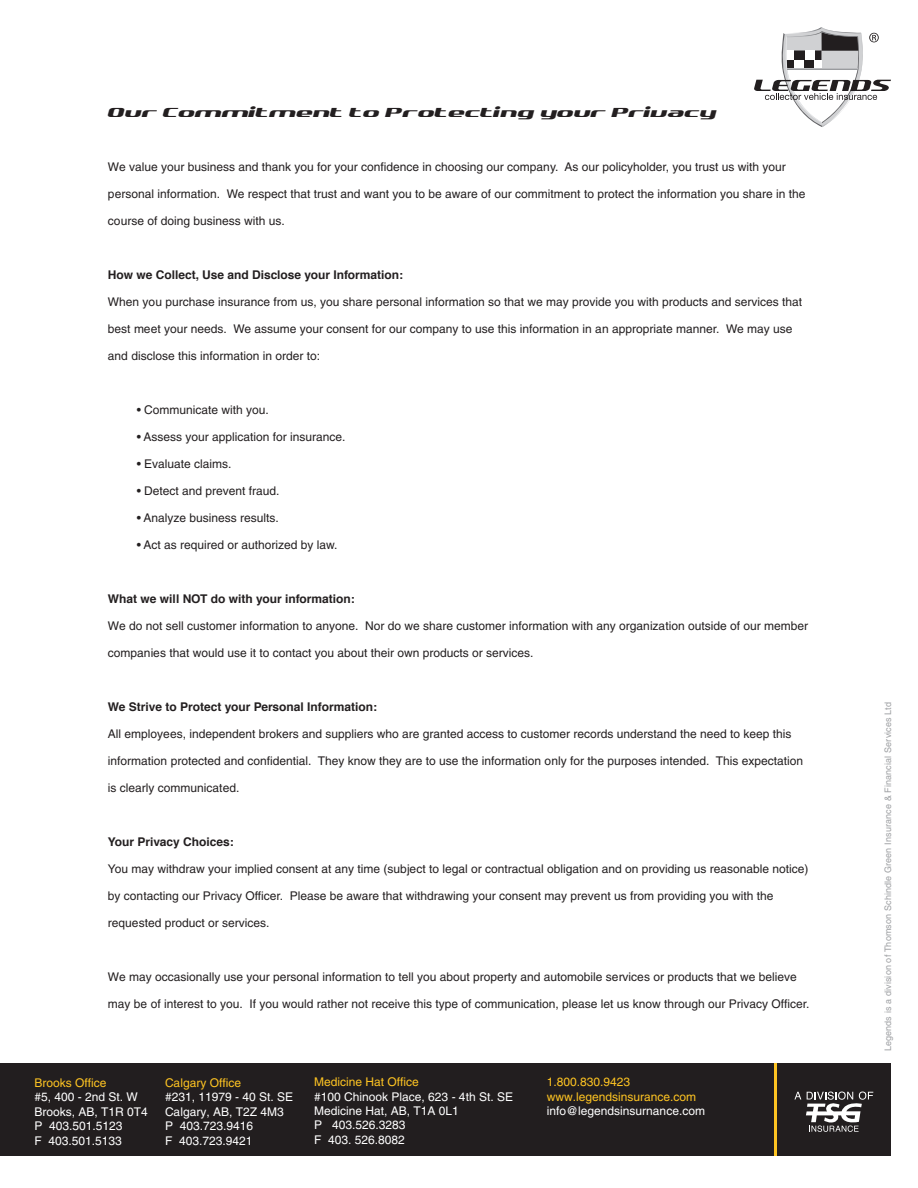
<style>
.page{position:relative;width:918px;height:1188px;background:#fff}
.page>*{position:absolute;margin:0;border:0;box-sizing:border-box;transform-origin:0 0}
.t1{font:italic 13.5px "SF Quartzite Extended";color:#231f20}
.t2{font:12px "Helvetica";color:#231f20}
.t3{font:12px/14.4px "Helvetica";color:#fff}
.t4{font:700 12px "Helvetica";color:#231f20}
.t5{font:12px/14.4px "Helvetica";color:#fec422}
.t6{font:9px "Helvetica";letter-spacing:.015em;color:#9d9fa2}
</style>
<div class="page">
<svg style="left:754px;top:27px;width:137px;height:100px"></svg>
<div style="left:0;top:1063px;width:891px;height:93px;background:#221e1f"></div>
<hr style="left:774px;top:1063px;width:3px;height:93px;background:#fec422">
<svg style="left:794px;top:1092px;width:79px;height:40px"></svg>
<p class="t1" style="left:108px;top:106px;width:610px">Our Commitment to Protecting your Privacy</p>
<p class="t2" style="left:108px;top:160px;width:679px">We value your business and thank you for your confidence in choosing our company. As our policyholder, you trust us with your</p>
<p class="t2" style="left:108px;top:187px;width:699px">personal information. We respect that trust and want you to be aware of our commitment to protect the information you share in the</p>
<p class="t2" style="left:108px;top:214px;width:178px">course of doing business with us.</p>
<p class="t4" style="left:108px;top:265px;width:297px">How we Collect, Use and Disclose your Information:</p>
<p class="t2" style="left:108px;top:295px;width:696px">When you purchase insurance from us, you share personal information so that we may provide you with products and services that</p>
<p class="t2" style="left:108px;top:322px;width:686px">best meet your needs. We assume your consent for our company to use this information in an appropriate manner. We may use</p>
<p class="t2" style="left:108px;top:349px;width:214px">and disclose this information in order to:</p>
<p class="t2" style="left:137px;top:403px;width:134px">• Communicate with you.</p>
<p class="t2" style="left:137px;top:430px;width:210px">• Assess your application for insurance.</p>
<p class="t2" style="left:137px;top:457px;width:96px">• Evaluate claims.</p>
<p class="t2" style="left:137px;top:484px;width:144px">• Detect and prevent fraud.</p>
<p class="t2" style="left:137px;top:511px;width:144px">• Analyze business results.</p>
<p class="t2" style="left:137px;top:538px;width:202px">• Act as required or authorized by law.</p>
<p class="t4" style="left:108px;top:589px;width:248px">What we will NOT do with your information:</p>
<p class="t2" style="left:108px;top:619px;width:702px">We do not sell customer information to anyone. Nor do we share customer information with any organization outside of our member</p>
<p class="t2" style="left:108px;top:646px;width:427px">companies that would use it to contact you about their own products or services.</p>
<p class="t4" style="left:108px;top:697px;width:271px">We Strive to Protect your Personal Information:</p>
<p class="t2" style="left:108px;top:727px;width:685px">All employees, independent brokers and suppliers who are granted access to customer records understand the need to keep this</p>
<p class="t2" style="left:108px;top:754px;width:697px">information protected and confidential. They know they are to use the information only for the purposes intended. This expectation</p>
<p class="t2" style="left:108px;top:781px;width:133px">is clearly communicated.</p>
<p class="t4" style="left:108px;top:832px;width:127px">Your Privacy Choices:</p>
<p class="t2" style="left:108px;top:862px;width:702px">You may withdraw your implied consent at any time (subject to legal or contractual obligation and on providing us reasonable notice)</p>
<p class="t2" style="left:108px;top:889px;width:667px">by contacting our Privacy Officer. Please be aware that withdrawing your consent may prevent us from providing you with the</p>
<p class="t2" style="left:108px;top:916px;width:163px">requested product or services.</p>
<p class="t2" style="left:108px;top:970px;width:690px">We may occasionally use your personal information to tell you about property and automobile services or products that we believe</p>
<p class="t2" style="left:108px;top:997px;width:703px">may be of interest to you. If you would rather not receive this type of communication, please let us know through our Privacy Officer.</p>
<p class="t5" style="left:35px;top:1076px;width:74px">Brooks Office</p>
<p class="t3" style="left:35px;top:1090px;width:115px">#5, 400 - 2nd St. W<br>Brooks, AB, T1R 0T4<br>P 403.501.5123<br>F 403.501.5133</p>
<p class="t5" style="left:165px;top:1076px;width:78px">Calgary Office</p>
<p class="t3" style="left:165px;top:1090px;width:130px">#231, 11979 - 40 St. SE<br>Calgary, AB, T2Z 4M3<br>P 403.723.9416<br>F 403.723.9421</p>
<p class="t5" style="left:314px;top:1075px;width:106px">Medicine Hat Office</p>
<p class="t3" style="left:314px;top:1089px;width:200px">#100 Chinook Place, 623 - 4th St. SE<br>Medicine Hat, AB, T1A 0L1<br>P 403.526.3283<br>F 403. 526.8082</p>
<p class="t5" style="left:547px;top:1075px;width:151px">1.800.830.9423 www.legendsinsurance.com</p>
<p class="t3" style="left:547px;top:1104px;width:160px">info@legendsinsurnance.com</p>
<p class="t6" style="left:883px;top:1051px;width:351px;rotate:-90deg">Legends is a division of Thomson Schindle Green Insurance &amp; Financial Services Ltd</p>
</div>
